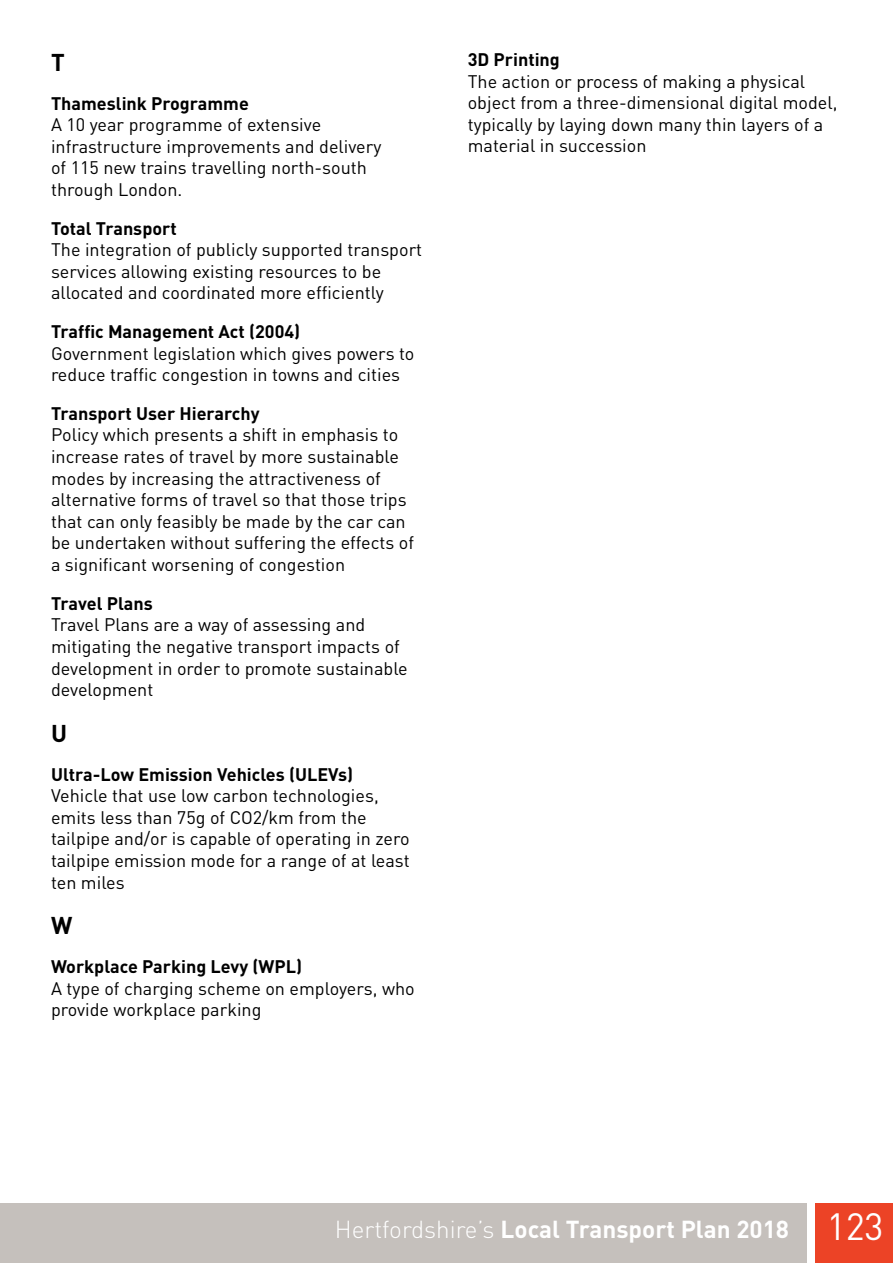
<style>
.page{position:relative;width:893px;height:1263px;background:#fff}
.page>*{position:absolute;margin:0;border:0;box-sizing:border-box;transform-origin:0 0}
.t1{font:700 24.3px "DIN";color:#fff}
.sub_header{font:700 24px "DIN";color:#000}
.t2{font:18px/21.6px "DIN";color:#000}
.s1{font-weight:700}
.s2{font-weight:300}
.s3{font-weight:400;font-size:37.5px}
</style>
<div class="page">
<div style="left:815px;top:1203px;width:78px;height:60px;background:#ec4326"></div>
<div style="left:0;top:1203px;width:807px;height:60px;background:#c5c0bc"></div>
<h2 class="sub_header" style="left:51px;top:47px;width:15px">T</h2>
<p class="t2" style="left:51px;top:92px;width:332px"><span class="s1">Thameslink Programme<br></span>A 10 year programme of extensive infrastructure improvements and delivery of 115 new trains travelling north-south through London.</p>
<p class="t2" style="left:51px;top:217px;width:373px"><span class="s1">Total Transport<br></span>The integration of publicly supported transport services allowing existing resources to be allocated and coordinated more efficiently</p>
<p class="t2" style="left:51px;top:320px;width:365px"><span class="s1">Traffic Management Act (2004)<br></span>Government legislation which gives powers to reduce traffic congestion in towns and cities</p>
<p class="t2" style="left:51px;top:402px;width:365px"><span class="s1">Transport User Hierarchy<br></span>Policy which presents a shift in emphasis to increase rates of travel by more sustainable modes by increasing the attractiveness of alternative forms of travel so that those trips that can only feasibly be made by the car can be undertaken without suffering the effects of a significant worsening of congestion</p>
<p class="t2" style="left:51px;top:592px;width:358px"><span class="s1">Travel Plans<br></span>Travel Plans are a way of assessing and mitigating the negative transport impacts of development in order to promote sustainable development</p>
<h2 class="sub_header" style="left:51px;top:717px;width:18px">U</h2>
<p class="t2" style="left:51px;top:763px;width:360px"><span class="s1">Ultra-Low Emission Vehicles (ULEVs)<br></span>Vehicle that use low carbon technologies, emits less than 75g of CO2/km from the tailpipe and/or is capable of operating in zero tailpipe emission mode for a range of at least ten miles</p>
<h2 class="sub_header" style="left:51px;top:910px;width:23px">W</h2>
<p class="t2" style="left:51px;top:955px;width:365px"><span class="s1">Workplace Parking Levy (WPL)<br></span>A type of charging scheme on employers, who provide workplace parking</p>
<p class="t2" style="left:468px;top:48px;width:371px"><span class="s1">3D Printing<br></span>The action or process of making a physical object from a three-dimensional digital model, typically by laying down many thin layers of a material in succession</p>
<h1 class="t1" style="left:335px;top:1213px;width:550px"><span class="s2">Hertfordshire’s</span> Local Transport Plan 2018 <span class="s3">123</span></h1>
</div>
